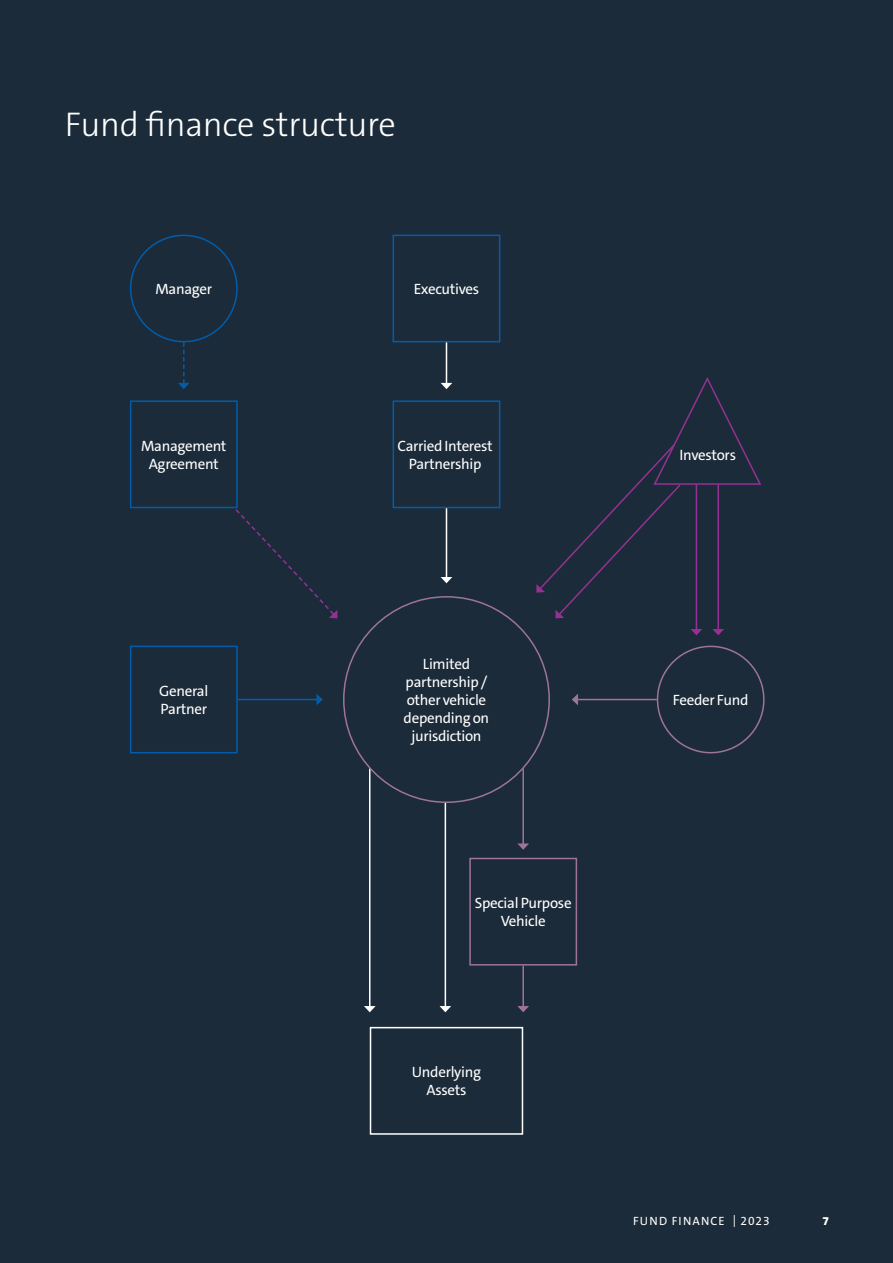
<style>
.page{position:relative;width:893px;height:1263px;background:#1c2b39}
.page>*{position:absolute;margin:0;border:0;box-sizing:border-box;transform-origin:0 0}
.t1{font:300 34.5px "The Sans C5";letter-spacing:-.01em;color:#fff}
.t2{font:15px/18px "The Sans C5";letter-spacing:-.02em;color:#fff;text-align:center}
.t3{font:12px "The Sans C5";letter-spacing:.095em;color:#fff}
.t4{font:800 12px "The Sans C5";color:#fff}
</style>
<div class="page">
<div style="left:393px;top:235px;width:107px;height:107px;background:#1c2b39;border:2px solid #015dab"></div>
<div style="left:393px;top:400px;width:107px;height:108px;background:#1c2b39;border:2px solid #015dab"></div>
<div style="left:469px;top:858px;width:108px;height:107px;background:#1c2b39;border:2px solid #9e7498"></div>
<div style="left:370px;top:1027px;width:153px;height:108px;background:#1c2b39;border:2px solid #fff"></div>
<div style="left:130px;top:400px;width:108px;height:108px;background:#1c2b39;border:2px solid #015dab"></div>
<div style="left:130px;top:646px;width:108px;height:107px;background:#1c2b39;border:2px solid #015dab"></div>
<div style="left:123px;top:228px;width:120px;height:161px;background:#1c2b39"></div>
<hr style="left:717px;top:484px;width:2px;height:146px;background:#953192">
<hr style="left:696px;top:484px;width:1px;height:146px;background:#953192">
<div style="left:650px;top:629px;width:120px;height:131px;background:#1c2b39"></div>
<hr style="left:446px;top:342px;width:1px;height:42px;background:#fff">
<svg style="left:441px;top:383px;width:11px;height:6px"></svg>
<hr style="left:446px;top:508px;width:1px;height:70px;background:#fff">
<svg style="left:441px;top:577px;width:11px;height:6px"></svg>
<hr style="left:522px;top:965px;width:2px;height:42px;background:#9e7498">
<svg style="left:517px;top:1006px;width:12px;height:6px"></svg>
<hr style="left:522px;top:768px;width:2px;height:76px;background:#9e7498">
<svg style="left:517px;top:843px;width:12px;height:7px"></svg>
<hr style="left:445px;top:803px;width:1px;height:204px;background:#fff">
<svg style="left:439px;top:1006px;width:12px;height:6px"></svg>
<hr style="left:369px;top:768px;width:1px;height:239px;background:#fff">
<svg style="left:364px;top:1006px;width:12px;height:6px"></svg>
<hr style="left:238px;top:699px;width:79px;height:1px;background:#015dab">
<svg style="left:316px;top:694px;width:7px;height:11px"></svg>
<hr style="left:577px;top:699px;width:80px;height:1px;background:#9e7498">
<svg style="left:572px;top:694px;width:6px;height:11px"></svg>
<div style="left:234px;top:508px;width:103px;height:110px;background:#1c2b39"></div>
<div style="left:536px;top:377px;width:226px;height:241px;background:#1c2b39"></div>
<h1 class="t1" style="left:65px;top:102px;width:332px">Fund finance structure</h1>
<p class="t2" style="left:155px;top:280px;width:58px">Manager</p>
<p class="t2" style="left:414px;top:280px;width:67px">Executives</p>
<p class="t2" style="left:397px;top:437px;width:97px">Carried Interest<br>Partnership</p>
<p class="t2" style="left:141px;top:437px;width:87px">Management<br>Agreement</p>
<p class="t2" style="left:680px;top:446px;width:58px">Investors</p>
<p class="t2" style="left:404px;top:655px;width:87px">Limited partnership / other vehicle depending on jurisdiction</p>
<p class="t2" style="left:159px;top:682px;width:51px;text-align:left">General<br>Partner</p>
<p class="t2" style="left:673px;top:691px;width:77px">Feeder Fund</p>
<p class="t2" style="left:475px;top:894px;width:98px">Special Purpose<br>Vehicle</p>
<p class="t2" style="left:412px;top:1063px;width:71px">Underlying<br>Assets</p>
<p class="t3" style="left:633px;top:1213px;width:138px">FUND FINANCE | 2023</p>
<p class="t4" style="left:823px;top:1213px;width:8px">7</p>
</div>
